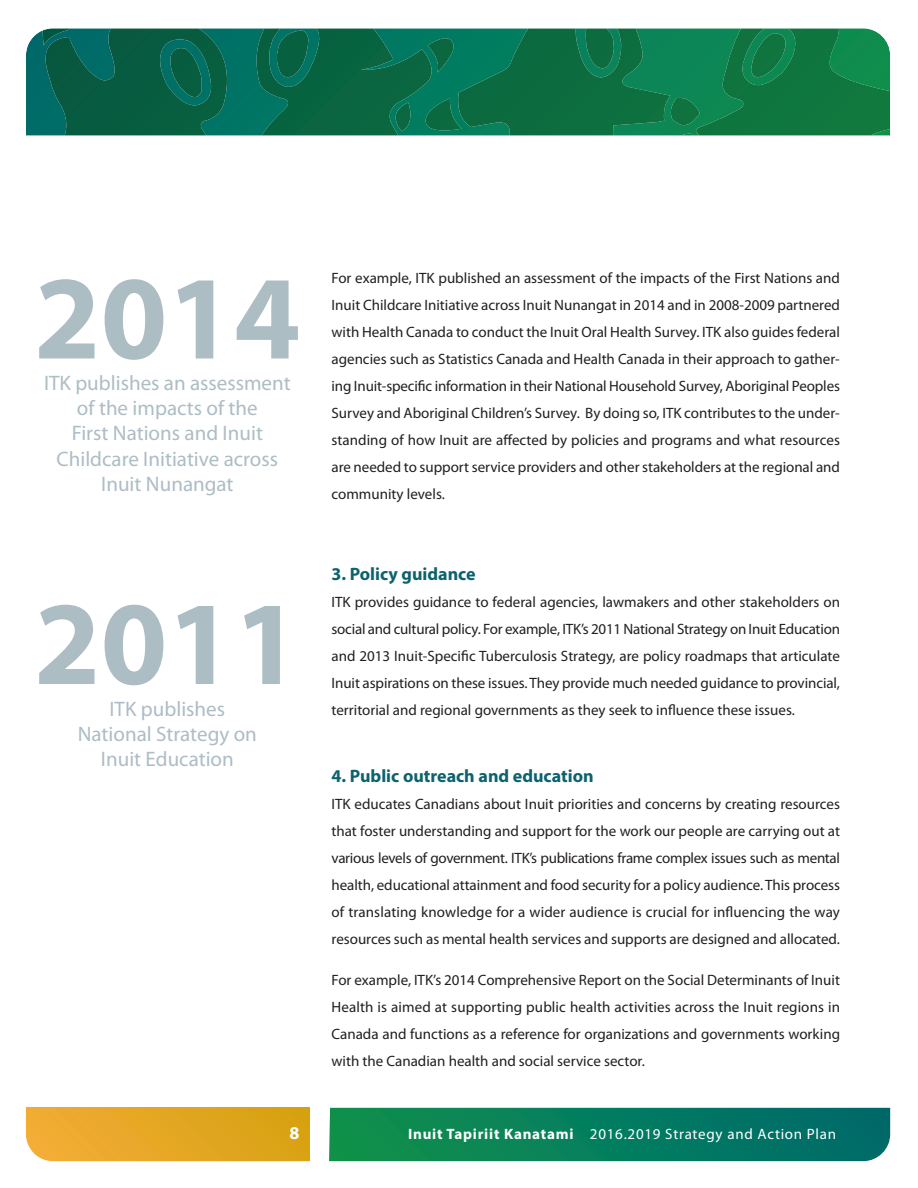
<style>
.page{position:relative;width:918px;height:1188px;background:#fff}
.page>*{position:absolute;margin:0;border:0;box-sizing:border-box;transform-origin:0 0}
.t1{font:700 120px "Myriad Pro";color:#adbdc4}
.t2{font:21px/25.2px "Myriad Pro";color:#adbdc4;text-align:center}
.t3{font:700 18px "Myriad Pro";color:#0c626d}
.t4{font:700 18px "Myriad Pro";color:#fff}
.t5{font:15px/27px "Myriad Pro";color:#231f20;text-align:justify}
.t6{font:15px "Myriad Pro";letter-spacing:.05em;color:#fff}
.s1{font-weight:700}
</style>
<div class="page">
<svg style="left:26px;top:28px;width:228px;height:107px;background:#0b766c"></svg>
<svg style="left:38px;top:28px;width:197px;height:107px;background:#07634d"></svg>
<svg style="left:254px;top:28px;width:636px;height:107px;background:#0d754a"></svg>
<svg style="left:26px;top:1108px;width:283px;height:53px;background:#e5a725"></svg>
<svg style="left:329px;top:1108px;width:561px;height:53px;background:#067d5d"></svg>
<h1 class="t1" style="left:34px;top:273px;width:268px">2014</h1>
<h2 class="t2" style="left:44px;top:372px;width:248px">ITK publishes an assessment of the impacts of the<br>First Nations and Inuit<br>Childcare Initiative across<br>Inuit Nunangat</h2>
<h1 class="t1" style="left:34px;top:599px;width:268px">2011</h1>
<h2 class="t2" style="left:78px;top:698px;width:181px">ITK publishes<br>National Strategy on<br>Inuit Education</h2>
<p class="t5" style="left:332px;top:265px;width:510px">For example, ITK published an assessment of the impacts of the First Nations and Inuit Childcare Initiative across Inuit Nunangat in 2014 and in 2008-2009 partnered with Health Canada to conduct the Inuit Oral Health Survey. ITK also guides federal agencies such as Statistics Canada and Health Canada in their approach to gather&shy;ing Inuit-specific information in their National Household Survey, Aboriginal Peoples Survey and Aboriginal Children’s Survey. By doing so, ITK contributes to the under&shy;standing of how Inuit are affected by policies and programs and what resources are needed to support service providers and other stakeholders at the regional and community levels.</p>
<p class="t3" style="left:332px;top:567px;width:146px">3. Policy guidance</p>
<p class="t5" style="left:332px;top:589px;width:510px">ITK provides guidance to federal agencies, lawmakers and other stakeholders on social and cultural policy. For example, ITK’s 2011 National Strategy on Inuit Education and 2013 Inuit-Specific Tuberculosis Strategy, are policy roadmaps that articulate Inuit aspirations on these issues. They provide much needed guidance to provincial, territorial and regional governments as they seek to influence these issues.</p>
<p class="t3" style="left:332px;top:769px;width:264px">4. Public outreach and education</p>
<p class="t5" style="left:332px;top:792px;width:510px">ITK educates Canadians about Inuit priorities and concerns by creating resources that foster understanding and support for the work our people are carrying out at various levels of government. ITK’s publications frame complex issues such as mental health, educational attainment and food security for a policy audience. This process of translating knowledge for a wider audience is crucial for influencing the way resources such as mental health services and supports are designed and allocated.</p>
<p class="t5" style="left:332px;top:967px;width:510px">For example, ITK’s 2014 Comprehensive Report on the Social Determinants of Inuit Health is aimed at supporting public health activities across the Inuit regions in Canada and functions as a reference for organizations and governments working with the Canadian health and social service sector.</p>
<p class="t4" style="left:290px;top:1127px;width:11px">8</p>
<p class="t6" style="left:408px;top:1128px;width:430px"><span class="s1">Inuit Tapiriit Kanatami</span> 2016.2019 Strategy and Action Plan</p>
</div>
